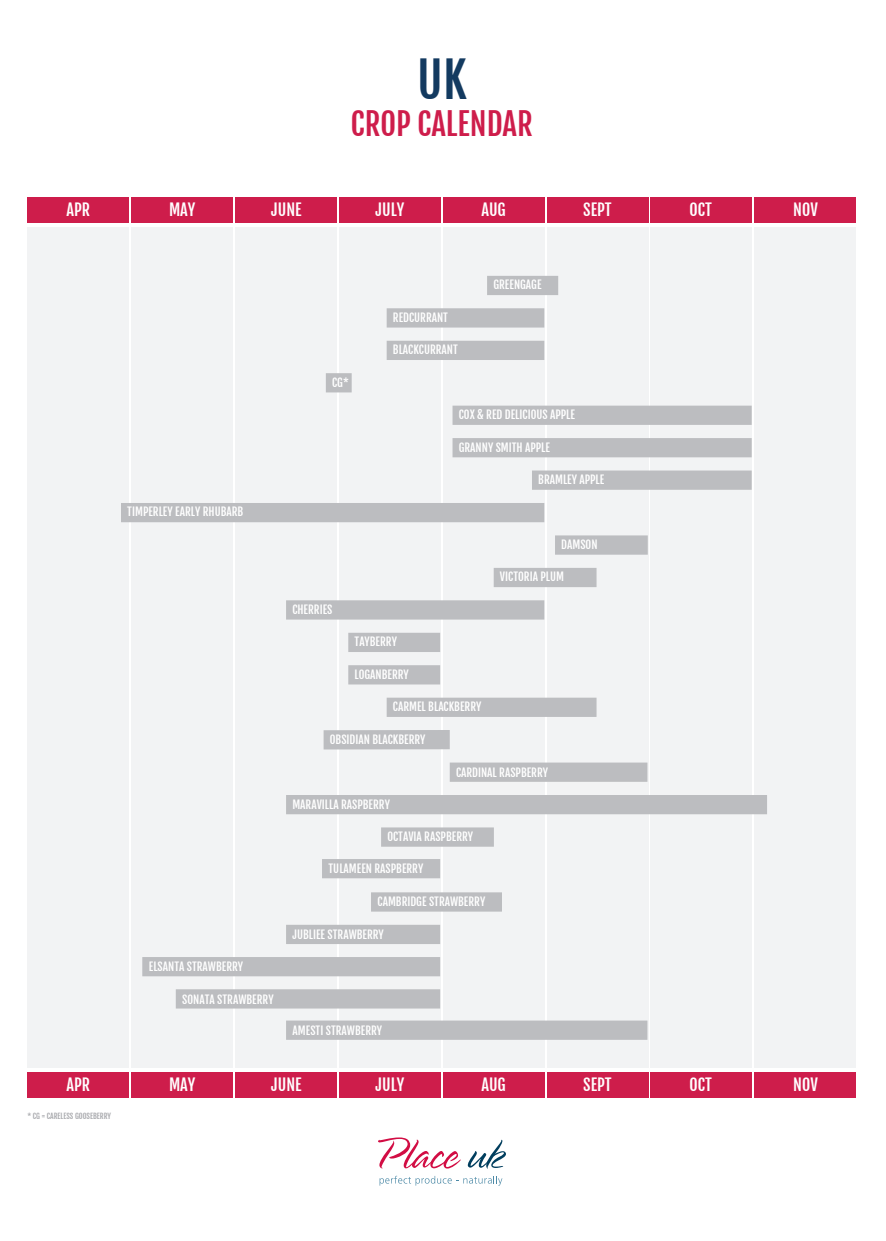
<style>
.page{position:relative;width:886px;height:1241px;background:#fff}
.page>*{position:absolute;margin:0;border:0;box-sizing:border-box;transform-origin:0 0}
.t1{font:48.12px "Fjalla One";color:#133a60}
.t2{font:30.62px "Fjalla One";color:#ce1d4b}
.t3{font:16.06px "Fjalla One";color:#fff}
.t4{font:11.25px "Fjalla One";color:#fff}
.t5{font:7.5px "Fjalla One";color:#a8a9ad}
</style>
<div class="page">
<div style="left:131px;top:227px;width:102px;height:840px;background:#f2f3f4"></div>
<div style="left:27px;top:227px;width:102px;height:840px;background:#f2f3f4"></div>
<div style="left:235px;top:227px;width:102px;height:840px;background:#f2f3f4"></div>
<div style="left:339px;top:227px;width:102px;height:840px;background:#f2f3f4"></div>
<div style="left:443px;top:227px;width:102px;height:840px;background:#f2f3f4"></div>
<div style="left:546px;top:227px;width:102px;height:840px;background:#f2f3f4"></div>
<div style="left:650px;top:227px;width:102px;height:840px;background:#f2f3f4"></div>
<div style="left:754px;top:227px;width:102px;height:840px;background:#f2f3f4"></div>
<div style="left:286px;top:1020px;width:361px;height:19px;background:#bcbdc0"></div>
<div style="left:371px;top:892px;width:131px;height:19px;background:#bcbdc0"></div>
<div style="left:322px;top:859px;width:118px;height:19px;background:#bcbdc0"></div>
<div style="left:286px;top:924px;width:154px;height:19px;background:#bcbdc0"></div>
<div style="left:381px;top:827px;width:113px;height:19px;background:#bcbdc0"></div>
<div style="left:286px;top:794px;width:481px;height:20px;background:#bcbdc0"></div>
<div style="left:450px;top:762px;width:197px;height:19px;background:#bcbdc0"></div>
<div style="left:324px;top:730px;width:126px;height:19px;background:#bcbdc0"></div>
<div style="left:348px;top:665px;width:92px;height:19px;background:#bcbdc0"></div>
<div style="left:348px;top:632px;width:92px;height:20px;background:#bcbdc0"></div>
<div style="left:286px;top:600px;width:258px;height:19px;background:#bcbdc0"></div>
<div style="left:494px;top:568px;width:102px;height:19px;background:#bcbdc0"></div>
<div style="left:555px;top:535px;width:93px;height:19px;background:#bcbdc0"></div>
<div style="left:121px;top:503px;width:423px;height:19px;background:#bcbdc0"></div>
<div style="left:532px;top:470px;width:220px;height:19px;background:#bcbdc0"></div>
<div style="left:452px;top:438px;width:300px;height:19px;background:#bcbdc0"></div>
<div style="left:452px;top:405px;width:300px;height:20px;background:#bcbdc0"></div>
<div style="left:387px;top:341px;width:157px;height:19px;background:#bcbdc0"></div>
<div style="left:387px;top:308px;width:157px;height:19px;background:#bcbdc0"></div>
<svg style="left:487px;top:276px;width:71px;height:19px"></svg>
<svg style="left:326px;top:373px;width:26px;height:19px"></svg>
<div style="left:387px;top:697px;width:209px;height:19px;background:#bcbdc0"></div>
<div style="left:176px;top:989px;width:264px;height:19px;background:#bcbdc0"></div>
<div style="left:142px;top:957px;width:298px;height:19px;background:#bcbdc0"></div>
<div style="left:131px;top:1071px;width:102px;height:26px;background:#ce1d4b"></div>
<div style="left:27px;top:1071px;width:102px;height:26px;background:#ce1d4b"></div>
<div style="left:235px;top:1071px;width:102px;height:26px;background:#ce1d4b"></div>
<div style="left:339px;top:1071px;width:102px;height:26px;background:#ce1d4b"></div>
<div style="left:443px;top:1071px;width:102px;height:26px;background:#ce1d4b"></div>
<div style="left:546px;top:1071px;width:102px;height:26px;background:#ce1d4b"></div>
<div style="left:650px;top:1071px;width:102px;height:26px;background:#ce1d4b"></div>
<div style="left:754px;top:1071px;width:102px;height:26px;background:#ce1d4b"></div>
<svg style="left:378px;top:1137px;width:83px;height:31px"></svg>
<svg style="left:467px;top:1139px;width:39px;height:29px"></svg>
<svg style="left:380px;top:1175px;width:122px;height:10px"></svg>
<div style="left:131px;top:197px;width:102px;height:25px;background:#ce1d4b"></div>
<div style="left:27px;top:197px;width:102px;height:25px;background:#ce1d4b"></div>
<div style="left:235px;top:197px;width:102px;height:25px;background:#ce1d4b"></div>
<div style="left:339px;top:197px;width:102px;height:25px;background:#ce1d4b"></div>
<div style="left:443px;top:197px;width:102px;height:25px;background:#ce1d4b"></div>
<div style="left:546px;top:197px;width:102px;height:25px;background:#ce1d4b"></div>
<div style="left:650px;top:197px;width:102px;height:25px;background:#ce1d4b"></div>
<div style="left:754px;top:197px;width:102px;height:25px;background:#ce1d4b"></div>
<h1 class="t1" style="left:417px;top:51px;width:51px">UK</h1>
<h2 class="t2" style="left:351px;top:105px;width:183px">CROP CALENDAR</h2>
<h3 class="t3" style="left:67px;top:200px;width:25px">APR</h3>
<h3 class="t3" style="left:169px;top:200px;width:28px">MAY</h3>
<h3 class="t3" style="left:271px;top:200px;width:32px">JUNE</h3>
<h3 class="t3" style="left:375px;top:200px;width:30px">JULY</h3>
<h3 class="t3" style="left:481px;top:200px;width:26px">AUG</h3>
<h3 class="t3" style="left:583px;top:200px;width:30px">SEPT</h3>
<h3 class="t3" style="left:689px;top:200px;width:24px">OCT</h3>
<h3 class="t3" style="left:793px;top:200px;width:26px">NOV</h3>
<p class="t4" style="left:127px;top:505px;width:11px">TIMPER</p>
<p class="t4" style="left:159px;top:505px;width:69px">LEY EARLY RHUBARB</p>
<p class="t4" style="left:149px;top:959px;width:96px">ELSANTA STRAWBERRY</p>
<p class="t4" style="left:182px;top:992px;width:93px">SONATA STRAWBERRY</p>
<p class="t4" style="left:332px;top:375px;width:18px">CG*</p>
<p class="t4" style="left:292px;top:602px;width:17px">CHERRIES</p>
<p class="t4" style="left:393px;top:310px;width:56px">REDCURRANT</p>
<p class="t4" style="left:393px;top:343px;width:17px">BLACKC</p>
<p class="t4" style="left:424px;top:343px;width:35px">URRANT</p>
<p class="t4" style="left:493px;top:278px;width:33px">GREENGAGE</p>
<p class="t4" style="left:459px;top:408px;width:118px">COX &amp; RED DELICIOUS APPLE</p>
<p class="t4" style="left:459px;top:440px;width:93px">GRANNY SMITH APPLE</p>
<p class="t4" style="left:538px;top:472px;width:68px">BRAM LEY APPLE</p>
<p class="t4" style="left:561px;top:537px;width:36px">DAMSON</p>
<p class="t4" style="left:500px;top:570px;width:6px">VICTORIA</p>
<p class="t4" style="left:540px;top:570px;width:25px">PLUM</p>
<p class="t4" style="left:355px;top:634px;width:12px">TAYBERRY</p>
<p class="t4" style="left:355px;top:667px;width:7px">LOGA</p>
<p class="t4" style="left:376px;top:667px;width:13px">NBERRY</p>
<p class="t4" style="left:393px;top:699px;width:12px">CARME</p>
<p class="t4" style="left:422px;top:699px;width:61px">L BLACKBERRY</p>
<p class="t4" style="left:330px;top:732px;width:12px">OBSIDIA</p>
<p class="t4" style="left:364px;top:732px;width:63px">N BLACKBERRY</p>
<p class="t4" style="left:292px;top:797px;width:99px">MARAVILLA RASPBERRY</p>
<p class="t4" style="left:456px;top:765px;width:11px">CARDI</p>
<p class="t4" style="left:481px;top:765px;width:68px">NAL RASPBERRY</p>
<p class="t4" style="left:387px;top:829px;width:87px">OCTAVIA RASPBERRY</p>
<p class="t4" style="left:329px;top:861px;width:22px">TULAMEE</p>
<p class="t4" style="left:366px;top:861px;width:59px">N RASPBERRY</p>
<p class="t4" style="left:377px;top:894px;width:109px">CAMBRIDGE STRAWBERRY</p>
<p class="t4" style="left:292px;top:927px;width:93px">JUBLIEE STRAWBERRY</p>
<p class="t4" style="left:293px;top:1022px;width:91px">AMESTI STRAWBERRY</p>
<h3 class="t3" style="left:67px;top:1074px;width:25px">APR</h3>
<h3 class="t3" style="left:169px;top:1074px;width:28px">MAY</h3>
<h3 class="t3" style="left:271px;top:1074px;width:32px">JUNE</h3>
<h3 class="t3" style="left:375px;top:1074px;width:30px">JULY</h3>
<h3 class="t3" style="left:481px;top:1074px;width:26px">AUG</h3>
<h3 class="t3" style="left:583px;top:1074px;width:30px">SEPT</h3>
<h3 class="t3" style="left:689px;top:1074px;width:24px">OCT</h3>
<h3 class="t3" style="left:793px;top:1074px;width:26px">NOV</h3>
<p class="t5" style="left:27px;top:1110px;width:85px">* CG = CARELESS GOOSEBERRY</p>
</div>
